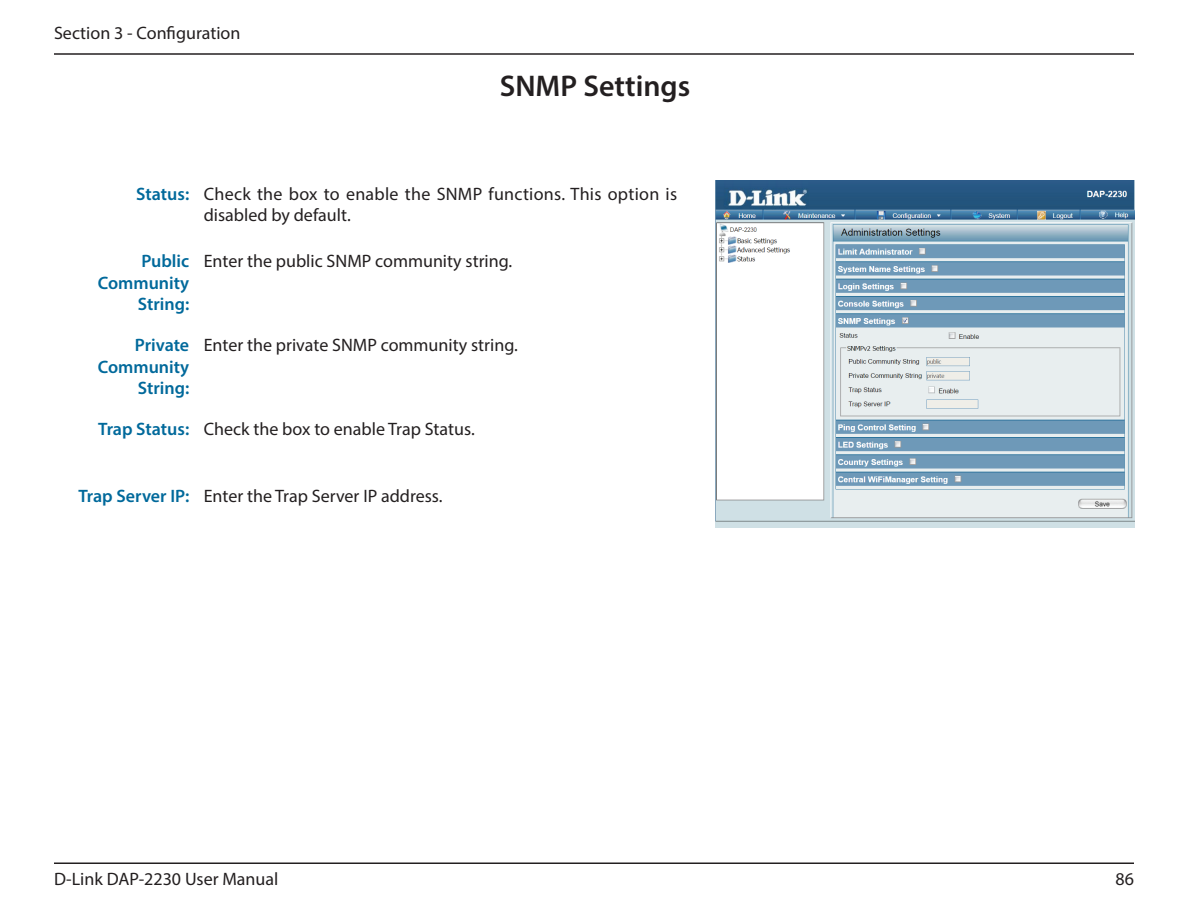
<style>
.page{position:relative;width:1188px;height:918px;background:#fff}
.page>*{position:absolute;margin:0;border:0;box-sizing:border-box;transform-origin:0 0}
.t1{font:600 30px "Myriad Pro";color:#231f20}
.t2{font:18px/21px "Myriad Pro";color:#231f20}
.t3{font:600 18px/21.6px "Myriad Pro";color:#00699b;text-align:right}
.s1{font-weight:600;color:#00699b}
</style>
<div class="page">
<hr style="left:54px;top:53px;width:1080px;height:2px;background:#231f20">
<hr style="left:54px;top:862px;width:1080px;height:2px;background:#231f20">
<img style="left:716px;top:180px;width:419px;height:347px">
<p class="t2" style="left:54px;top:22px;width:188px">Section 3 - Configuration</p>
<h1 class="t1" style="left:500px;top:67px;width:192px">SNMP Settings</h1>
<p class="t2" style="left:204px;top:183px;width:475px;text-indent:-67px"><span class="s1">Status:</span> Check the box to enable the SNMP functions. This option is disabled by default.</p>
<p class="t3" style="left:98px;top:250px;width:93px">Public<br>Community<br>String:</p>
<p class="t2" style="left:204px;top:250px;width:310px">Enter the public SNMP community string.</p>
<p class="t3" style="left:98px;top:334px;width:93px">Private<br>Community<br>String:</p>
<p class="t2" style="left:204px;top:334px;width:316px">Enter the private SNMP community string.</p>
<p class="t2" style="left:98px;top:418px;width:378px"><span class="s1">Trap Status:</span> Check the box to enable Trap Status.</p>
<p class="t2" style="left:78px;top:486px;width:366px"><span class="s1">Trap Server IP:</span> Enter the Trap Server IP address.</p>
<p class="t2" style="left:54px;top:868px;width:226px">D-Link DAP-2230 User Manual</p>
<p class="t2" style="left:1116px;top:868px;width:20px">86</p>
</div>
